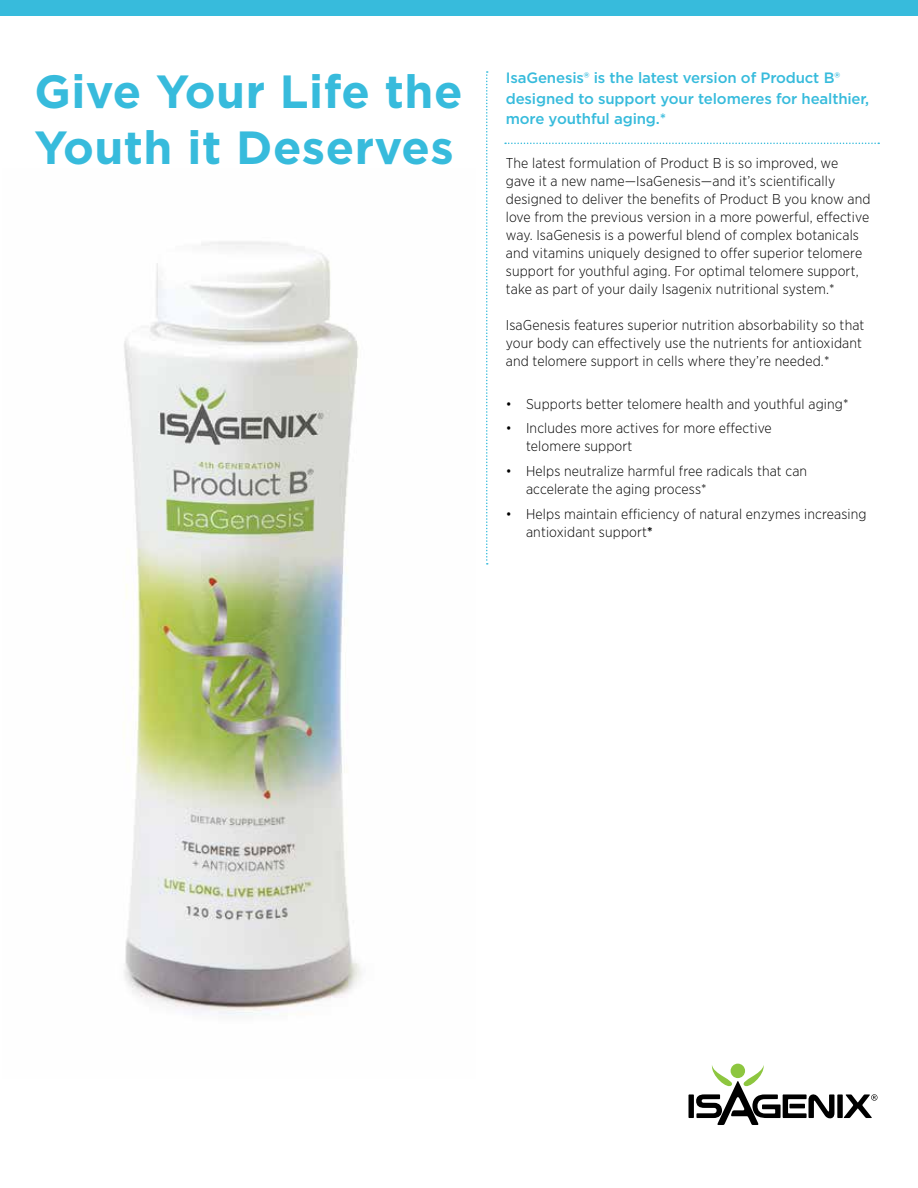
<style>
.page{position:relative;width:918px;height:1188px;background:#fff}
.page>*{position:absolute;margin:0;border:0;box-sizing:border-box;transform-origin:0 0}
.t1{font:700 46.5px/55.8px "Gotham";letter-spacing:.01em;color:#37bbdc}
.t2{font:500 15px/20.2px "Gotham";letter-spacing:-.01em;color:#37bbdc}
.t3{font:300 14.25px/18px "Gotham Narrow";letter-spacing:.01em;color:#000}
.s1{font-weight:500}
</style>
<div class="page">
<img style="left:124px;top:241px;width:238px;height:774px">
<div style="left:689px;top:1094px;width:5px;height:24px;background:#000"></div>
<div style="left:837px;top:1094px;width:6px;height:24px;background:#000"></div>
<svg style="left:696px;top:1065px;width:138px;height:60px"></svg>
<svg style="left:843px;top:1094px;width:34px;height:24px"></svg>
<svg style="left:486px;top:71px;width:2px;height:494px"></svg>
<svg style="left:505px;top:143px;width:374px;height:1px"></svg>
<div style="left:0;top:0;width:918px;height:15px;background:#37bbdc"></div>
<h1 class="t1" style="left:34px;top:64px;width:430px">Give Your Life the<br>Youth it Deserves</h1>
<p class="t2" style="left:506px;top:68px;width:365px">IsaGenesis® is the latest version of Product B® designed to support your telomeres for healthier, more youthful aging.*</p>
<p class="t3" style="left:506px;top:153px;width:366px">The latest formulation of Product B is so improved, we gave it a new name—IsaGenesis—and it’s scientifically designed to deliver the benefits of Product B you know and love from the previous version in a more powerful, effective way. IsaGenesis is a powerful blend of complex botanicals and vitamins uniquely designed to offer superior telomere support for youthful aging. For optimal telomere support, take as part of your daily Isagenix nutritional system.*</p>
<p class="t3" style="left:506px;top:315px;width:360px">IsaGenesis features superior nutrition absorbability so that your body can effectively use the nutrients for antioxidant and telomere support in cells where they’re needed.*</p>
<p class="t3" style="left:506px;top:394px;width:344px">• Supports better telomere health and youthful aging*</p>
<p class="t3" style="left:526px;top:419px;width:247px;text-indent:-20px">• Includes more actives for more effective telomere support</p>
<p class="t3" style="left:526px;top:462px;width:283px;text-indent:-20px">• Helps neutralize harmful free radicals that can accelerate the aging process*</p>
<p class="t3" style="left:526px;top:504px;width:342px;text-indent:-20px">• Helps maintain efficiency of natural enzymes increasing antioxidant support<span class="s1">*</span></p>
</div>
